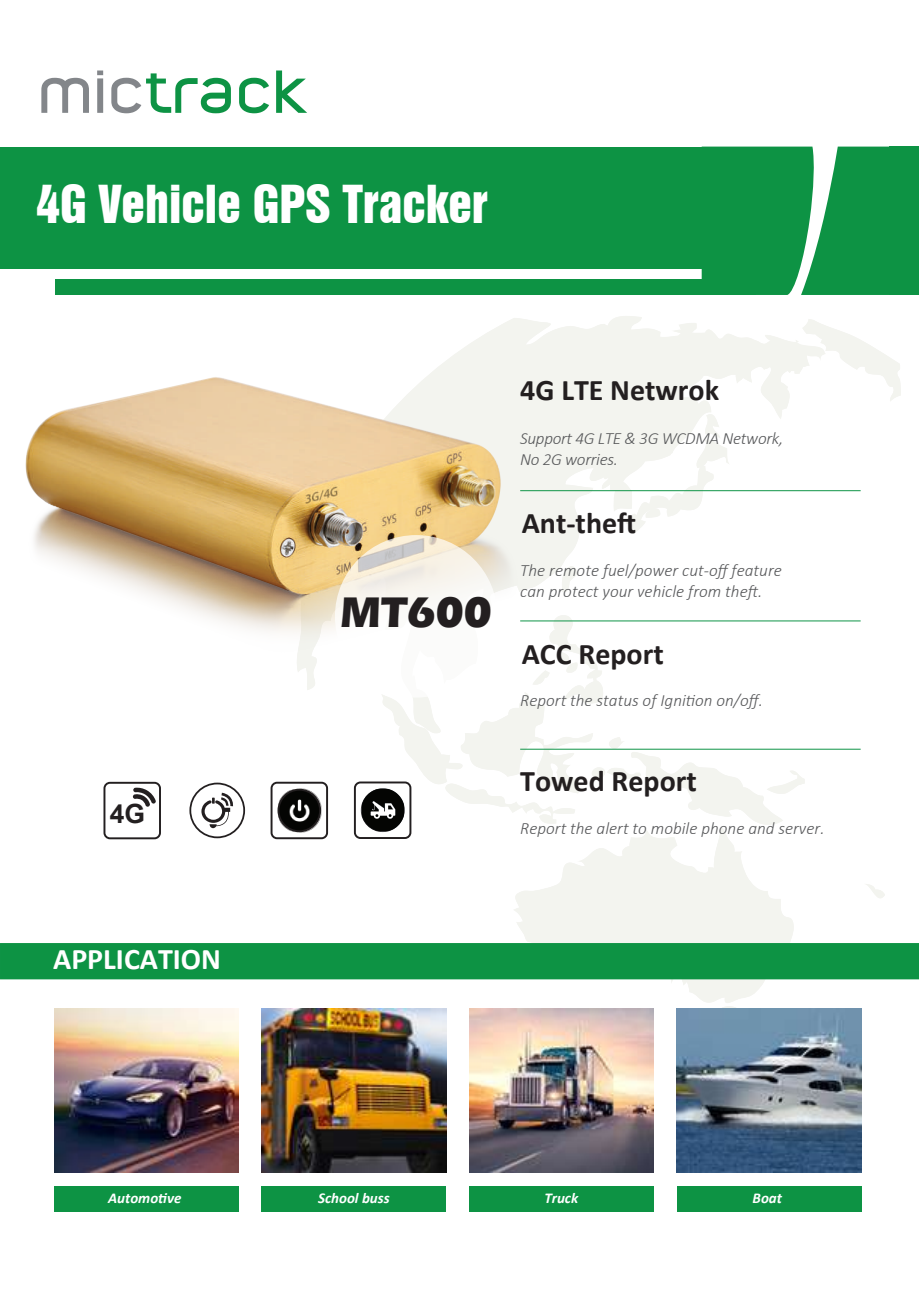
<style>
.page{position:relative;width:919px;height:1289px;background:#fff}
.page>*{position:absolute;margin:0;border:0;box-sizing:border-box;transform-origin:0 0}
.t1{font:700 58.35px "Nordstern Demo";letter-spacing:-.04em;color:#0d9344}
.t2{font:48px "Swiss 921 BT Regular A";color:#fff}
.t3{font:700 45px "Eras IT Cby BT";color:#231f20}
.t4{font:700 30px "Calibri";color:#231f20}
.t5{font:700 30px "Calibri";color:#fff}
.t6{font:700 26.4px "Arial";color:#231f20}
.t7{font:italic 300 17.25px/20.7px "Calibri";color:#57585a}
.t8{font:italic 300 17.25px/20.7px "Calibri";letter-spacing:-.02em;color:#57585a}
.t9{font:italic 700 15px "Calibri";color:#fff}
.s1{color:#83868a}
</style>
<div class="page">
<svg style="left:722px;top:1006px;width:14px;height:2px"></svg>
<svg style="left:514px;top:827px;width:279px;height:175px;fill:#f3f4ef"></svg>
<svg style="left:866px;top:884px;width:19px;height:14px"></svg>
<svg style="left:531px;top:316px;width:294px;height:306px"></svg>
<svg style="left:404px;top:609px;width:400px;height:217px"></svg>
<div style="left:556px;top:652px;width:13px;height:10px;background:#f9f9f7;border-radius:4px"></div>
<div style="left:556px;top:652px;width:12px;height:10px;background:#f3f4ef;border-radius:4px"></div>
<svg style="left:561px;top:565px;width:18px;height:28px"></svg>
<svg style="left:625px;top:410px;width:104px;height:124px"></svg>
<svg style="left:795px;top:319px;width:105px;height:83px"></svg>
<img style="left:0;top:268px;width:531px;height:471px">
<hr style="left:520px;top:490px;width:340px;height:1px;background:#0f9447">
<hr style="left:520px;top:620px;width:340px;height:1px;background:#0f9447">
<hr style="left:520px;top:748px;width:340px;height:1px;background:#0f9447">
<svg style="left:335px;top:535px;width:162px;height:162px"></svg>
<div style="left:54px;top:1186px;width:185px;height:25px;background:#0d9344"></div>
<div style="left:261px;top:1186px;width:185px;height:25px;background:#0d9344"></div>
<div style="left:469px;top:1186px;width:184px;height:25px;background:#0d9344"></div>
<div style="left:676px;top:1186px;width:185px;height:25px;background:#0d9344"></div>
<div style="left:0;top:943px;width:918px;height:36px;background:#0d9344"></div>
<img style="left:262px;top:1008px;width:184px;height:163px">
<div style="left:0;top:147px;width:713px;height:121px;background:#0d9344"></div>
<div style="left:55px;top:279px;width:700px;height:16px;background:#0d9344"></div>
<svg style="left:701px;top:147px;width:188px;height:148px"></svg>
<div style="left:889px;top:147px;width:29px;height:148px;background:#0d9344"></div>
<svg style="left:189px;top:782px;width:56px;height:56px"></svg>
<img style="left:54px;top:1008px;width:184px;height:163px">
<img style="left:469px;top:1008px;width:184px;height:163px">
<img style="left:676px;top:1008px;width:185px;height:163px">
<svg style="left:132px;top:787px;width:24px;height:20px"></svg>
<div style="left:103px;top:781px;width:58px;height:58px;border:2px solid #231f20;border-radius:6px"></div>
<div style="left:270px;top:781px;width:58px;height:58px;border:2px solid #231f20;border-radius:6px"></div>
<img style="left:278px;top:788px;width:43px;height:44px">
<div style="left:277px;top:788px;width:44px;height:44px;border:2px solid #231f20;border-radius:50%"></div>
<div style="left:354px;top:781px;width:57px;height:58px;border:2px solid #231f20;border-radius:6px"></div>
<img style="left:360px;top:787px;width:45px;height:45px">
<h1 class="t1" style="left:36px;top:56px;width:273px"><span class="s1">mic</span>track</h1>
<h2 class="t2" style="left:36px;top:173px;width:453px">4G Vehicle GPS Tracker</h2>
<h3 class="t6" style="left:110px;top:795px;width:37px">4G</h3>
<h3 class="t5" style="left:53px;top:939px;width:169px">APPLICATION</h3>
<h3 class="t3" style="left:340px;top:583px;width:153px">MT600</h3>
<h3 class="t4" style="left:520px;top:370px;width:200px">4G LTE Netwrok</h3>
<p class="t8" style="left:520px;top:427px;width:265px">Support 4G LTE &amp; 3G WCDMA Network,<br>No 2G worries.</p>
<h3 class="t4" style="left:521px;top:504px;width:116px">Ant-theft</h3>
<p class="t7" style="left:520px;top:559px;width:263px">The remote fuel/power cut-off feature can protect your vehicle from theft.</p>
<h3 class="t4" style="left:521px;top:634px;width:143px">ACC Report</h3>
<p class="t7" style="left:520px;top:689px;width:244px">Report the status of Ignition on/off.</p>
<h3 class="t4" style="left:520px;top:762px;width:178px">Towed Report</h3>
<p class="t7" style="left:520px;top:817px;width:306px">Report the alert to mobile phone and server.</p>
<p class="t9" style="left:108px;top:1188px;width:75px">Automotive</p>
<p class="t9" style="left:318px;top:1188px;width:73px">School buss</p>
<p class="t9" style="left:752px;top:1188px;width:31px">Boat</p>
<p class="t9" style="left:544px;top:1188px;width:35px">Truck</p>
</div>
